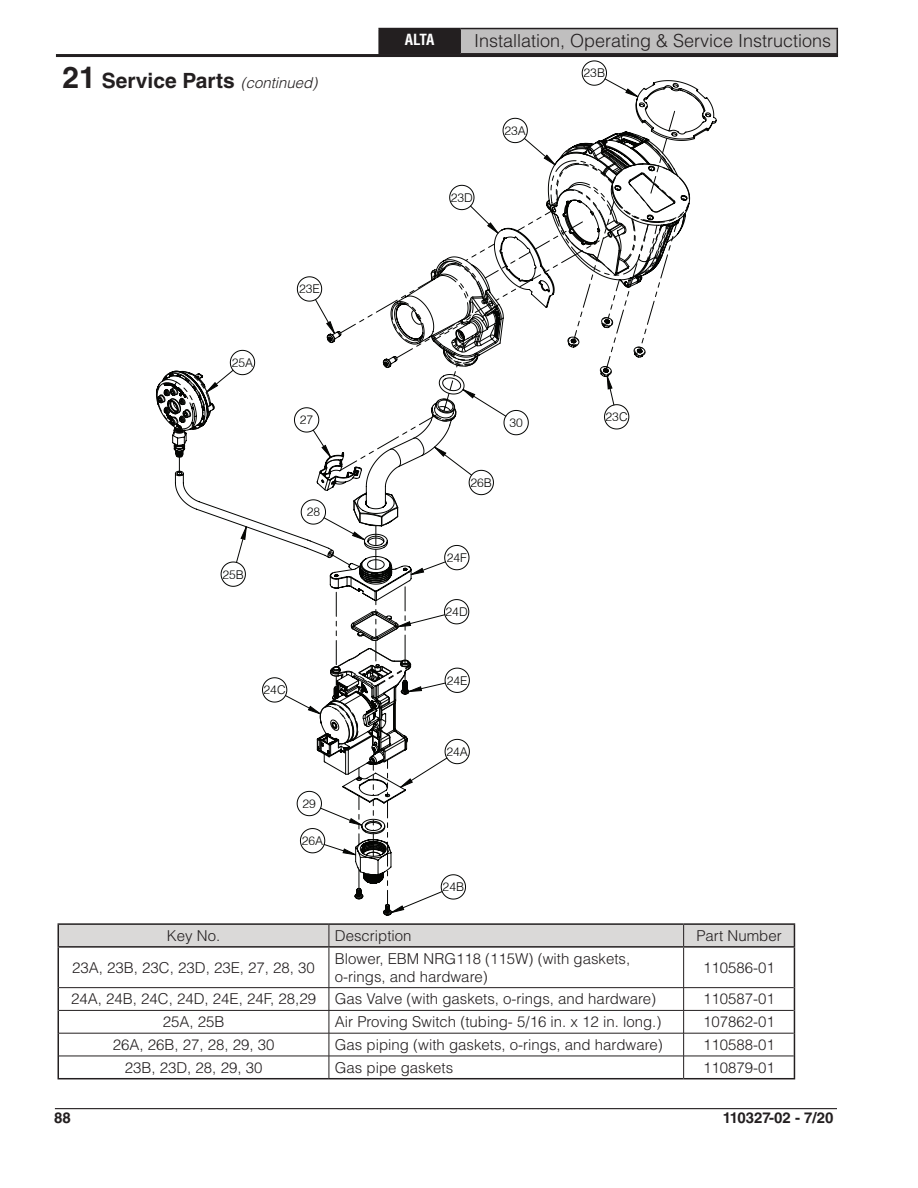
<style>
.page{position:relative;width:918px;height:1188px;background:#fff}
.page>*{position:absolute;margin:0;border:0;box-sizing:border-box;transform-origin:0 0}
.t1{font:700 21px "Helvetica LT Std";color:#231f20}
.t2{font:300 18px "Helvetica LT Std";color:#231f20}
.t3{font:300 15px/18px "Helvetica LT Std";color:#231f20}
.t4{font:700 15px "Helvetica LT Std";color:#231f20}
.t5{font:700 condensed 15px "Helvetica LT Std";color:#fff}
.t6{font:300 12px "Helvetica";color:#040503}
.s1{font-size:30px}
.s2{font-weight:300;font-style:italic;font-size:15px}
</style>
<div class="page">
<div style="left:379px;top:29px;width:81px;height:25px;background:#231f20"></div>
<div style="left:460px;top:29px;width:377px;height:25px;background:#c0bfbf"></div>
<hr style="left:378px;top:28px;width:82px;height:1px;background:#231f20">
<hr style="left:378px;top:29px;width:2px;height:24px;background:#231f20">
<hr style="left:460px;top:28px;width:378px;height:1px;background:#231f20">
<hr style="left:459px;top:29px;width:2px;height:24px;background:#231f20">
<svg style="left:837px;top:29px;width:1px;height:24px"></svg>
<hr style="left:378px;top:53px;width:82px;height:2px;background:#231f20">
<hr style="left:460px;top:53px;width:378px;height:2px;background:#231f20">
<hr style="left:55px;top:1108px;width:782px;height:1px;background:#231f20">
<hr style="left:56px;top:54px;width:782px;height:3px;background:#231f20">
<hr style="left:58px;top:948px;width:1px;height:40px;background:#231f20">
<hr style="left:794px;top:948px;width:1px;height:40px;background:#231f20">
<svg style="left:58px;top:988px;width:1px;height:90px"></svg>
<svg style="left:794px;top:988px;width:1px;height:90px"></svg>
<hr style="left:58px;top:1078px;width:271px;height:1px;background:#231f20">
<hr style="left:329px;top:1078px;width:355px;height:1px;background:#231f20">
<hr style="left:684px;top:1078px;width:111px;height:1px;background:#231f20">
<hr style="left:329px;top:948px;width:1px;height:39px;background:#231f20">
<hr style="left:683px;top:948px;width:1px;height:39px;background:#231f20">
<hr style="left:59px;top:987px;width:270px;height:1px;background:#231f20">
<hr style="left:329px;top:987px;width:355px;height:1px;background:#231f20">
<hr style="left:684px;top:987px;width:110px;height:1px;background:#231f20">
<hr style="left:59px;top:1010px;width:270px;height:1px;background:#231f20">
<hr style="left:329px;top:1010px;width:355px;height:1px;background:#231f20">
<hr style="left:684px;top:1010px;width:110px;height:1px;background:#231f20">
<hr style="left:59px;top:1033px;width:270px;height:1px;background:#231f20">
<hr style="left:329px;top:1033px;width:355px;height:1px;background:#231f20">
<hr style="left:684px;top:1033px;width:110px;height:1px;background:#231f20">
<hr style="left:59px;top:1056px;width:270px;height:1px;background:#231f20">
<hr style="left:329px;top:1056px;width:355px;height:1px;background:#231f20">
<svg style="left:329px;top:988px;width:1px;height:90px"></svg>
<hr style="left:684px;top:1056px;width:110px;height:1px;background:#231f20">
<svg style="left:683px;top:988px;width:1px;height:90px"></svg>
<hr style="left:58px;top:923px;width:271px;height:2px;background:#231f20">
<hr style="left:329px;top:923px;width:355px;height:2px;background:#231f20">
<hr style="left:684px;top:923px;width:111px;height:2px;background:#231f20">
<hr style="left:58px;top:946px;width:271px;height:2px;background:#231f20">
<hr style="left:329px;top:946px;width:355px;height:2px;background:#231f20">
<hr style="left:684px;top:946px;width:111px;height:2px;background:#231f20">
<svg style="left:58px;top:924px;width:737px;height:23px;background:#cbc9c9"></svg>
<svg style="left:172px;top:80px;width:545px;height:836px"></svg>
<svg style="left:176px;top:457px;width:6px;height:18px"></svg>
<svg style="left:156px;top:371px;width:59px;height:61px"></svg>
<svg style="left:317px;top:84px;width:391px;height:831px"></svg>
<h1 class="t1" style="left:63px;top:68px;width:256px"><span class="s1">21</span> Service Parts <span class="s2">(continued)</span></h1>
<p class="t6" style="left:232px;top:355px;width:23px">25A</p>
<p class="t6" style="left:299px;top:282px;width:22px">23E</p>
<p class="t5" style="left:405px;top:30px;width:31px">ALTA</p>
<p class="t2" style="left:474px;top:30px;width:359px">Installation, Operating &amp; Service Instructions</p>
<p class="t6" style="left:451px;top:190px;width:24px">23D</p>
<p class="t6" style="left:504px;top:123px;width:23px">23A</p>
<p class="t6" style="left:584px;top:66px;width:23px">23B</p>
<p class="t6" style="left:223px;top:567px;width:23px">25B</p>
<p class="t6" style="left:300px;top:413px;width:15px">27</p>
<p class="t6" style="left:509px;top:415px;width:15px">30</p>
<p class="t6" style="left:307px;top:505px;width:15px">28</p>
<p class="t6" style="left:471px;top:475px;width:23px">26B</p>
<p class="t6" style="left:447px;top:550px;width:22px">24F</p>
<p class="t6" style="left:446px;top:604px;width:24px">24D</p>
<p class="t6" style="left:264px;top:683px;width:24px">24C</p>
<p class="t6" style="left:303px;top:796px;width:15px">29</p>
<p class="t6" style="left:302px;top:833px;width:23px">26A</p>
<p class="t6" style="left:447px;top:673px;width:22px">24E</p>
<p class="t6" style="left:447px;top:744px;width:23px">24A</p>
<p class="t6" style="left:443px;top:880px;width:23px">24B</p>
<p class="t6" style="left:606px;top:410px;width:24px">23C</p>
<p class="t3" style="left:167px;top:926px;width:55px">Key No.</p>
<p class="t3" style="left:335px;top:926px;width:78px">Description</p>
<p class="t3" style="left:696px;top:926px;width:87px">Part Number</p>
<p class="t3" style="left:72px;top:958px;width:244px">23A, 23B, 23C, 23D, 23E, 27, 28, 30</p>
<p class="t3" style="left:335px;top:949px;width:297px">Blower, EBM NRG118 (115W) (with gaskets, o-rings, and hardware)</p>
<p class="t3" style="left:703px;top:958px;width:73px">110586-01</p>
<p class="t3" style="left:71px;top:990px;width:246px">24A, 24B, 24C, 24D, 24E, 24F, 28,29</p>
<p class="t3" style="left:335px;top:990px;width:323px">Gas Valve (with gaskets, o-rings, and hardware)</p>
<p class="t3" style="left:703px;top:990px;width:73px">110587-01</p>
<p class="t3" style="left:163px;top:1013px;width:63px">25A, 25B</p>
<p class="t3" style="left:335px;top:1013px;width:328px">Air Proving Switch (tubing- 5/16 in. x 12 in. long.)</p>
<p class="t3" style="left:703px;top:1013px;width:73px">107862-01</p>
<p class="t3" style="left:113px;top:1035px;width:163px">26A, 26B, 27, 28, 29, 30</p>
<p class="t3" style="left:335px;top:1035px;width:329px">Gas piping (with gaskets, o-rings, and hardware)</p>
<p class="t3" style="left:703px;top:1035px;width:73px">110588-01</p>
<p class="t3" style="left:125px;top:1058px;width:139px">23B, 23D, 28, 29, 30</p>
<p class="t3" style="left:335px;top:1058px;width:120px">Gas pipe gaskets</p>
<p class="t3" style="left:703px;top:1058px;width:73px">110879-01</p>
<p class="t4" style="left:54px;top:1109px;width:18px">88</p>
<p class="t4" style="left:723px;top:1109px;width:112px">110327-02 - 7/20</p>
</div>
